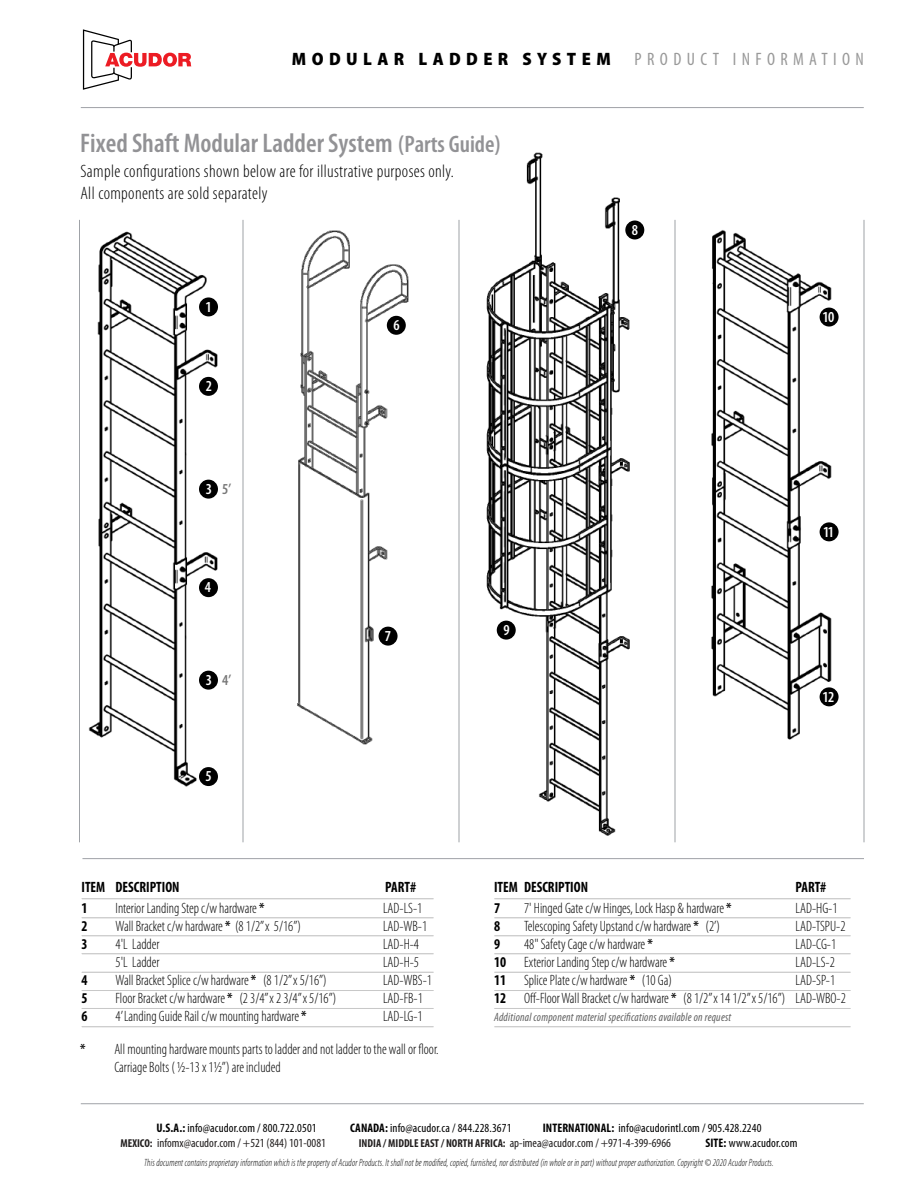
<style>
.page{position:relative;width:918px;height:1188px;background:#fff}
.page>*{position:absolute;margin:0;border:0;box-sizing:border-box;transform-origin:0 0}
.t1{font:600 condensed 27px "Myriad Pro";color:#929295}
.t2{font:300 condensed 18px/21.6px "Myriad Pro";letter-spacing:.02em;color:#000}
.t3{font:900 semi-condensed 18px "Myriad Pro";letter-spacing:.3em;color:#000}
.t4{font:condensed 18px "Myriad Pro";letter-spacing:.3em;color:#999}
.t5{font:600 condensed 15.3px "Myriad Pro";color:#fff}
.t6{font:600 condensed 15.3px "Myriad Pro";color:#777}
.t7{font:300 condensed 15px/18px "Myriad Pro";color:#000;scale:.95 1}
.t8{font:700 condensed 15px "Myriad Pro";color:#000;scale:.95 1}
.t9{font:condensed 12.3px "Myriad Pro";letter-spacing:.01em;color:#000}
.t10{font:condensed 12.3px "Myriad Pro";color:#221f1f}
.t11{font:italic condensed 12px "Myriad Pro";letter-spacing:.02em;color:#606060;scale:.95 1}
.t12{font:italic 300 condensed 10.5px "Myriad Pro";letter-spacing:.015em;color:#000;scale:.89 1}
.s1{font-size:24px}
.s2{color:#fff}
.s3{font-weight:600}
.s4{font-weight:700}
.s5{font-weight:700;font-size:11.55px}
</style>
<div class="page">
<img style="left:79px;top:107px;width:784px;height:753px">
<svg style="left:83px;top:29px;width:108px;height:61px"></svg>
<hr style="left:81px;top:107px;width:783px;height:1px;background:#9fa2a7">
<hr style="left:82px;top:858px;width:782px;height:1px;background:#9fa2a7">
<hr style="left:864px;top:220px;width:1px;height:622px;background:#9fa2a7">
<hr style="left:675px;top:220px;width:1px;height:622px;background:#9fa2a7">
<hr style="left:459px;top:220px;width:1px;height:622px;background:#9fa2a7">
<hr style="left:243px;top:220px;width:1px;height:622px;background:#9fa2a7">
<hr style="left:79px;top:220px;width:1px;height:622px;background:#9fa2a7">
<div style="left:199px;top:297px;width:19px;height:19px;background:#000;border-radius:50%"></div>
<div style="left:820px;top:308px;width:19px;height:19px;background:#000;border-radius:50%"></div>
<div style="left:820px;top:522px;width:19px;height:19px;background:#000;border-radius:50%"></div>
<div style="left:820px;top:687px;width:19px;height:19px;background:#000;border-radius:50%"></div>
<div style="left:387px;top:316px;width:19px;height:19px;background:#000;border-radius:50%"></div>
<div style="left:625px;top:221px;width:19px;height:18px;background:#000;border-radius:50%"></div>
<div style="left:497px;top:621px;width:19px;height:19px;background:#000;border-radius:50%"></div>
<div style="left:379px;top:627px;width:19px;height:19px;background:#000;border-radius:50%"></div>
<div style="left:199px;top:377px;width:19px;height:19px;background:#000;border-radius:50%"></div>
<div style="left:199px;top:480px;width:19px;height:19px;background:#000;border-radius:50%"></div>
<div style="left:199px;top:671px;width:19px;height:19px;background:#000;border-radius:50%"></div>
<div style="left:199px;top:578px;width:19px;height:19px;background:#000;border-radius:50%"></div>
<div style="left:199px;top:767px;width:19px;height:19px;background:#000;border-radius:50%"></div>
<hr style="left:82px;top:898px;width:352px;height:1px;background:#c8c8c8">
<hr style="left:82px;top:918px;width:352px;height:1px;background:#c8c8c8">
<hr style="left:82px;top:935px;width:352px;height:1px;background:#c8c8c8">
<hr style="left:82px;top:953px;width:352px;height:1px;background:#c8c8c8">
<hr style="left:82px;top:972px;width:352px;height:1px;background:#c8c8c8">
<hr style="left:82px;top:990px;width:352px;height:1px;background:#c8c8c8">
<hr style="left:82px;top:1008px;width:352px;height:1px;background:#c8c8c8">
<hr style="left:82px;top:1026px;width:352px;height:1px;background:#c8c8c8">
<hr style="left:494px;top:898px;width:357px;height:1px;background:#c8c8c8">
<hr style="left:494px;top:918px;width:357px;height:1px;background:#c8c8c8">
<hr style="left:494px;top:935px;width:357px;height:1px;background:#c8c8c8">
<hr style="left:494px;top:953px;width:357px;height:1px;background:#c8c8c8">
<hr style="left:494px;top:972px;width:357px;height:1px;background:#c8c8c8">
<hr style="left:494px;top:990px;width:357px;height:1px;background:#c8c8c8">
<hr style="left:494px;top:1008px;width:357px;height:1px;background:#c8c8c8">
<hr style="left:494px;top:1026px;width:357px;height:1px;background:#c8c8c8">
<hr style="left:81px;top:1103px;width:783px;height:1px;background:#9fa2a7">
<p class="t3" style="left:292px;top:48px;width:320px">MODULAR LADDER SYSTEM</p>
<p class="t4" style="left:635px;top:49px;width:231px">PRODUCT INFORMATION</p>
<h1 class="t1" style="left:80px;top:128px;width:422px">Fixed Shaft Modular Ladder System <span class="s1">(Parts Guide)</span></h1>
<p class="t2" style="left:80px;top:161px;width:375px">Sample configurations shown below are for illustrative purposes only.<br>All components are sold separately</p>
<p class="t5" style="left:205px;top:299px;width:8px">1</p>
<p class="t5" style="left:206px;top:378px;width:8px">2</p>
<p class="t5" style="left:206px;top:481px;width:8px">3</p>
<p class="t6" style="left:222px;top:481px;width:11px">5’</p>
<p class="t5" style="left:205px;top:579px;width:8px">4</p>
<p class="t6" style="left:206px;top:672px;width:27px"><span class="s2">3</span> 4’</p>
<p class="t5" style="left:206px;top:768px;width:8px">5</p>
<p class="t5" style="left:393px;top:317px;width:8px">6</p>
<p class="t5" style="left:385px;top:628px;width:8px">7</p>
<p class="t5" style="left:504px;top:622px;width:8px">9</p>
<p class="t5" style="left:632px;top:221px;width:8px">8</p>
<p class="t5" style="left:822px;top:309px;width:13px">10</p>
<p class="t5" style="left:823px;top:523px;width:12px">11</p>
<p class="t5" style="left:822px;top:688px;width:13px">12</p>
<p class="t8" style="left:82px;top:879px;width:105px">ITEM DESCRIPTION</p>
<p class="t8" style="left:385px;top:879px;width:34px">PART#</p>
<p class="t8" style="left:82px;top:900px;width:8px">1</p>
<p class="t7" style="left:116px;top:900px;width:158px">Interior Landing Step c/w hardware <span class="s3">*</span></p>
<p class="t7" style="left:383px;top:900px;width:43px">LAD-LS-1</p>
<p class="t8" style="left:82px;top:918px;width:8px">2</p>
<p class="t7" style="left:116px;top:918px;width:197px">Wall Bracket c/w hardware <span class="s3">*</span> (8 1/2” x 5/16”)</p>
<p class="t7" style="left:383px;top:918px;width:48px">LAD-WB-1</p>
<p class="t8" style="left:82px;top:936px;width:8px">3</p>
<p class="t7" style="left:116px;top:936px;width:48px">4'L Ladder</p>
<p class="t7" style="left:383px;top:936px;width:39px">LAD-H-4</p>
<p class="t7" style="left:116px;top:954px;width:48px">5'L Ladder</p>
<p class="t7" style="left:383px;top:954px;width:39px">LAD-H-5</p>
<p class="t8" style="left:82px;top:972px;width:8px">4</p>
<p class="t7" style="left:116px;top:972px;width:224px">Wall Bracket Splice c/w hardware <span class="s3">*</span> (8 1/2” x 5/16”)</p>
<p class="t7" style="left:383px;top:972px;width:53px">LAD-WBS-1</p>
<p class="t8" style="left:82px;top:990px;width:8px">5</p>
<p class="t7" style="left:116px;top:990px;width:234px">Floor Bracket c/w hardware <span class="s3">*</span> (2 3/4” x 2 3/4” x 5/16”)</p>
<p class="t7" style="left:383px;top:990px;width:43px">LAD-FB-1</p>
<p class="t8" style="left:82px;top:1008px;width:8px">6</p>
<p class="t7" style="left:116px;top:1008px;width:203px">4’Landing Guide Rail c/w mounting hardware <span class="s3">*</span></p>
<p class="t7" style="left:383px;top:1008px;width:43px">LAD-LG-1</p>
<p class="t7" style="left:114px;top:1041px;width:343px;text-indent:-34px"><span class="s3">*</span> All mounting hardware mounts parts to ladder and not ladder to the wall or floor.<br>Carriage Bolts ( ½-13 x 1½”) are included</p>
<p class="t8" style="left:494px;top:879px;width:100px">ITEM DESCRIPTION</p>
<p class="t8" style="left:796px;top:879px;width:34px">PART#</p>
<p class="t8" style="left:494px;top:900px;width:8px">7</p>
<p class="t7" style="left:524px;top:900px;width:220px">7' Hinged Gate c/w Hinges, Lock Hasp &amp; hardware<span class="s3">*</span></p>
<p class="t7" style="left:796px;top:900px;width:46px">LAD-HG-1</p>
<p class="t8" style="left:494px;top:918px;width:8px">8</p>
<p class="t7" style="left:524px;top:918px;width:208px">Telescoping Safety Upstand c/w hardware <span class="s3">*</span> (2’)</p>
<p class="t7" style="left:796px;top:918px;width:54px">LAD-TSPU-2</p>
<p class="t8" style="left:494px;top:936px;width:8px">9</p>
<p class="t7" style="left:524px;top:936px;width:137px">48" Safety Cage c/w hardware <span class="s3">*</span></p>
<p class="t7" style="left:796px;top:936px;width:44px">LAD-CG-1</p>
<p class="t7" style="left:494px;top:954px;width:192px"><span class="s4">10</span> Exterior Landing Step c/w hardware <span class="s3">*</span></p>
<p class="t7" style="left:796px;top:954px;width:43px">LAD-LS-2</p>
<p class="t7" style="left:494px;top:972px;width:189px"><span class="s4">11</span> Splice Plate c/w hardware <span class="s3">*</span> (10 Ga)</p>
<p class="t7" style="left:494px;top:972px;width:372px;text-indent:302px">LAD-SP-1<br><span class="s4">12</span> Off-FloorWall Bracket c/w hardware <span class="s3">*</span> (8 1/2” x 14 1/2” x 5/16”) LAD-WBO-2</p>
<p class="t11" style="left:494px;top:1011px;width:251px">Additional component material specifications available on request</p>
<p class="t9" style="left:157px;top:1121px;width:162px"><span class="s4">U.S.A.:</span> info@acudor.com / 800.722.0501</p>
<p class="t9" style="left:350px;top:1121px;width:163px"><span class="s4">CANADA:</span> info@acudor.ca / 844.228.3671</p>
<p class="t9" style="left:543px;top:1121px;width:220px"><span class="s4">INTERNATIONAL:</span> info@acudorintl.com / 905.428.2240</p>
<p class="t10" style="left:121px;top:1136px;width:207px"><span class="s5">MEXICO:</span> infomx@acudor.com / +521 (844) 101-0081</p>
<p class="t10" style="left:359px;top:1136px;width:314px"><span class="s5">INDIA / MIDDLE EAST / NORTH AFRICA:</span> ap-imea@acudor.com / +971-4-399-6966</p>
<p class="t9" style="left:705px;top:1136px;width:94px"><span class="s4">SITE:</span> www.acudor.com</p>
<p class="t12" style="left:144px;top:1157px;width:709px">This document contains proprietary information which is the property of Acudor Products. It shall not be modified, copied, furnished, nor distributed (in whole or in part) without proper authorization. Copyright © 2020 Acudor Products.</p>
</div>
